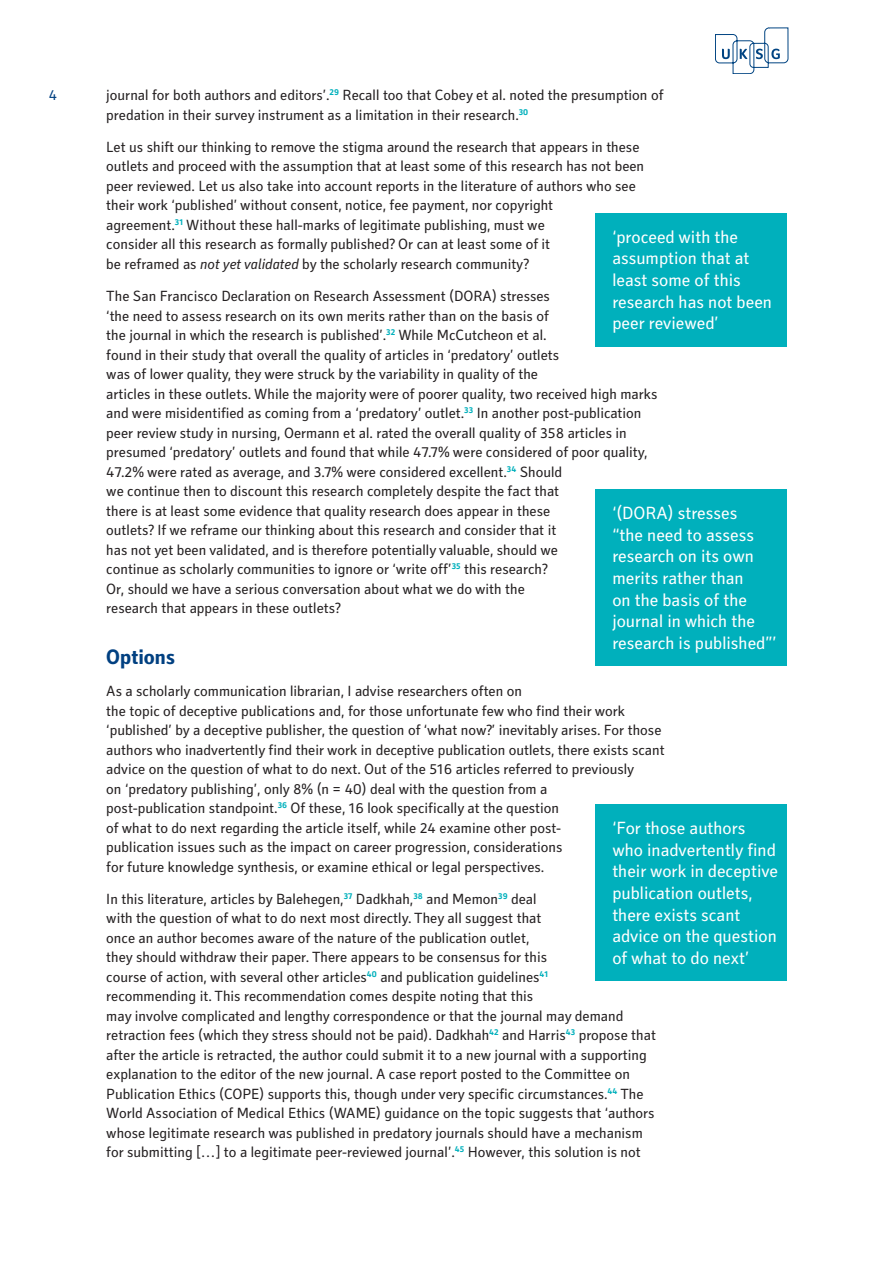
<style>
.page{position:relative;width:893px;height:1263px;background:#fff}
.page>*{position:absolute;margin:0;border:0;box-sizing:border-box;transform-origin:0 0}
.A-Style_Heading{font:700 21px "Secca Std";color:#014081}
.Stand_out_quote{font:18px/21.6px "Secca Std";color:#fff}
.Body{font:15px/19.5px "Secca Std";color:#231f20}
.t1{font:15px "Secca Std";color:#014081}
.s1{font-style:italic}
</style>
<div class="page">
<svg style="left:715px;top:28px;width:73px;height:46px"></svg>
<div style="left:595px;top:804px;width:192px;height:177px;background:#00b0bc"></div>
<div style="left:595px;top:213px;width:192px;height:133px;background:#00b0bc"></div>
<div style="left:595px;top:489px;width:192px;height:177px;background:#00b0bc"></div>
<p class="t1" style="left:49px;top:87px;width:10px">4</p>
<p class="Body" style="left:106px;top:86px;width:559px">journal for both authors and editors’.<sup>29</sup> Recall too that Cobey et al. noted the presumption of predation in their survey instrument as a limitation in their research.<sup>30</sup></p>
<p class="Body" style="left:106px;top:138px;width:539px">Let us shift our thinking to remove the stigma around the research that appears in these outlets and proceed with the assumption that at least some of this research has not been peer reviewed. Let us also take into account reports in the literature of authors who see their work ‘published’ without consent, notice, fee payment, nor copyright<br>agreement.<sup>31</sup> Without these hall-marks of legitimate publishing, must we<br>consider all this research as formally published? Or can at least some of it<br>be reframed as <span class="s1">not yet validated</span> by the scholarly research community?</p>
<p class="Body" style="left:106px;top:287px;width:553px">The San Francisco Declaration on Research Assessment (DORA) stresses<br>‘the need to assess research on its own merits rather than on the basis of<br>the journal in which the research is published’.<sup>32</sup> While McCutcheon et al.<br>found in their study that overall the quality of articles in ‘predatory’ outlets<br>was of lower quality, they were struck by the variability in quality of the<br>articles in these outlets. While the majority were of poorer quality, two received high marks and were misidentified as coming from a ‘predatory’ outlet.<sup>33</sup> In another post-publication peer review study in nursing, Oermann et al. rated the overall quality of 358 articles in presumed ‘predatory’ outlets and found that while 47.7% were considered of poor quality, 47.2% were rated as average, and 3.7% were considered excellent.<sup>34</sup> Should<br>we continue then to discount this research completely despite the fact that<br>there is at least some evidence that quality research does appear in these<br>outlets? If we reframe our thinking about this research and consider that it<br>has not yet been validated, and is therefore potentially valuable, should we<br>continue as scholarly communities to ignore or ‘write off’<sup>35</sup> this research?<br>Or, should we have a serious conversation about what we do with the<br>research that appears in these outlets?</p>
<p class="A-Style_Heading" style="left:106px;top:645px;width:70px">Options</p>
<p class="Body" style="left:106px;top:682px;width:560px">As a scholarly communication librarian, I advise researchers often on<br>the topic of deceptive publications and, for those unfortunate few who find their work ‘published’ by a deceptive publisher, the question of ‘what now?’ inevitably arises. For those authors who inadvertently find their work in deceptive publication outlets, there exists scant advice on the question of what to do next. Out of the 516 articles referred to previously<br>on ‘predatory publishing’, only 8% (n = 40) deal with the question from a<br>post-publication standpoint.<sup>36</sup> Of these, 16 look specifically at the question<br>of what to do next regarding the article itself, while 24 examine other post-<br>publication issues such as the impact on career progression, considerations<br>for future knowledge synthesis, or examine ethical or legal perspectives.</p>
<p class="Body" style="left:106px;top:890px;width:551px">In this literature, articles by Balehegen,<sup>37</sup> Dadkhah,<sup>38</sup> and Memon<sup>39</sup> deal<br>with the question of what to do next most directly. They all suggest that<br>once an author becomes aware of the nature of the publication outlet,<br>they should withdraw their paper. There appears to be consensus for this<br>course of action, with several other articles<sup>40</sup> and publication guidelines<sup>41<br></sup>recommending it. This recommendation comes despite noting that this<br>may involve complicated and lengthy correspondence or that the journal may demand retraction fees (which they stress should not be paid). Dadkhah<sup>42</sup> and Harris<sup>43</sup> propose that after the article is retracted, the author could submit it to a new journal with a supporting explanation to the editor of the new journal. A case report posted to the Committee on Publication Ethics (COPE) supports this, though under very specific circumstances.<sup>44</sup> The World Association of Medical Ethics (WAME) guidance on the topic suggests that ‘authors whose legitimate research was published in predatory journals should have a mechanism for submitting […] to a legitimate peer-reviewed journal’.<sup>45</sup> However, this solution is not</p>
<p class="Stand_out_quote" style="left:612px;top:227px;width:161px">‘proceed with the assumption that at least some of this research has not been peer reviewed’</p>
<p class="Stand_out_quote" style="left:612px;top:503px;width:166px">‘(DORA) stresses<br>“the need to assess research on its own merits rather than<br>on the basis of the journal in which the research is published”’</p>
<p class="Stand_out_quote" style="left:612px;top:818px;width:167px">‘For those authors who inadvertently find their work in deceptive publication outlets, there exists scant advice on the question of what to do next’</p>
</div>
